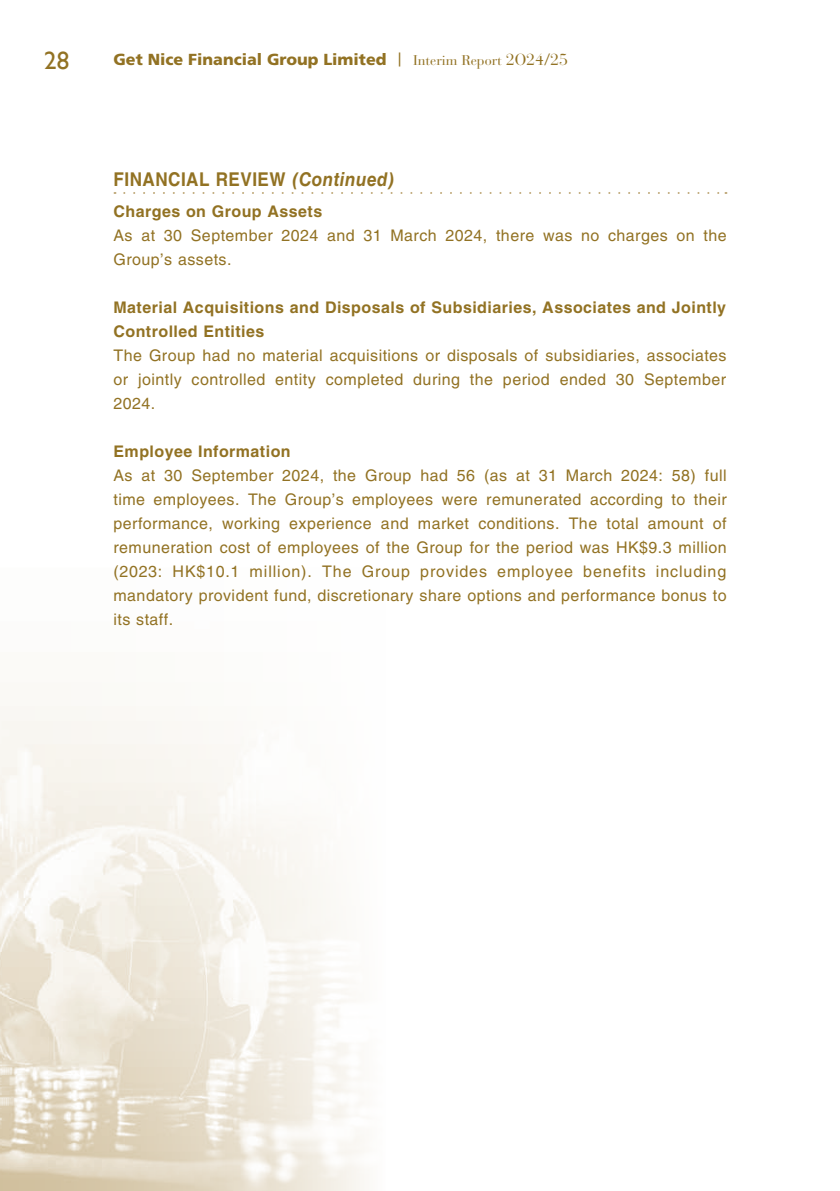
<style>
.page{position:relative;width:840px;height:1191px;background:#fff}
.page>*{position:absolute;margin:0;border:0;box-sizing:border-box;transform-origin:0 0}
.t1{font:25px "Gill Sans";color:#927223}
.t2{font:700 19px "Helvetica LT Std";letter-spacing:.03em;color:#927223;scale:.9 1}
.t3{font:16px/24px "Helvetica LT Std";letter-spacing:.03em;color:#927223;text-align:justify}
.t4{font:700 16px/24px "Helvetica LT Std";letter-spacing:.03em;color:#927223}
.t5{font:900 16px "Frutiger LT Std";color:#927223}
.t6{font:14px "Bauer Bodoni Std";color:#927223}
.s1{font-size:16px}
.s2{font-weight:400;font-size:14px}
.s3{font-style:italic}
</style>
<div class="page">
<img style="left:0;top:192px;width:365px;height:999px">
<svg style="left:124px;top:192px;width:602px;height:2px"></svg>
<h1 class="t1" style="left:44px;top:46px;width:26px">28</h1>
<p class="t6" style="left:413px;top:52px;width:156px">Interim Report <span class="s1">2O24/25</span></p>
<p class="t5" style="left:113px;top:50px;width:289px">Get Nice Financial Group Limited <span class="s2">|</span></p>
<p class="t2" style="left:113px;top:168px;width:314px">FINANCIAL REVIEW <span class="s3">(Continued)</span></p>
<p class="t4" style="left:113px;top:199px;width:210px">Charges on Group Assets</p>
<p class="t3" style="left:113px;top:223px;width:614px">As at 30 September 2024 and 31 March 2024, there was no charges on the<br>Group’s assets.</p>
<p class="t4" style="left:113px;top:295px;width:614px">Material Acquisitions and Disposals of Subsidiaries, Associates and Jointly<br>Controlled Entities</p>
<p class="t3" style="left:113px;top:343px;width:614px">The Group had no material acquisitions or disposals of subsidiaries, associates or jointly controlled entity completed during the period ended 30 September 2024.</p>
<p class="t4" style="left:113px;top:439px;width:178px">Employee Information</p>
<p class="t3" style="left:113px;top:463px;width:614px">As at 30 September 2024, the Group had 56 (as at 31 March 2024: 58) full time employees. The Group’s employees were remunerated according to their performance, working experience and market conditions. The total amount of remuneration cost of employees of the Group for the period was HK$9.3 million (2023: HK$10.1 million). The Group provides employee benefits including mandatory provident fund, discretionary share options and performance bonus to its staff.</p>
</div>
